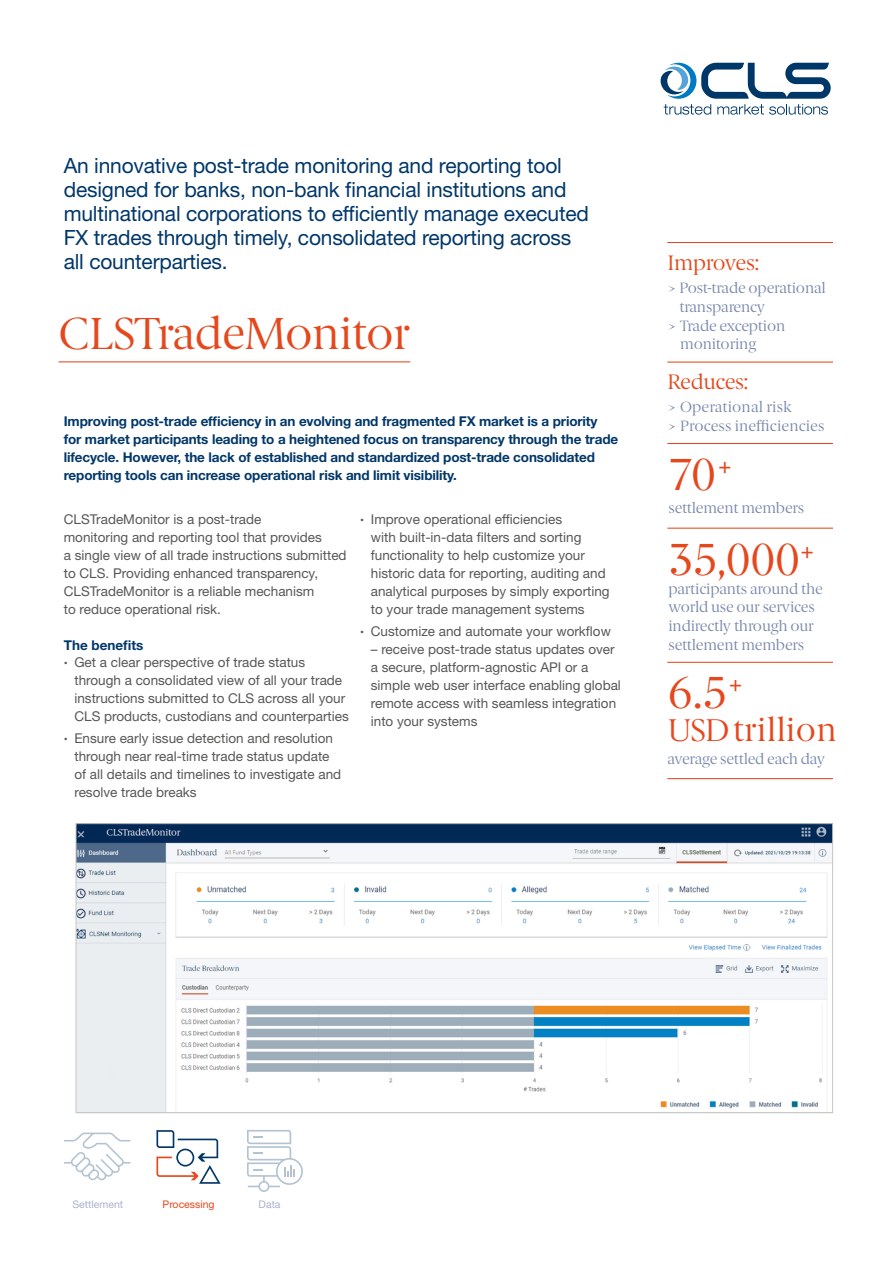
<style>
.page{position:relative;width:893px;height:1263px;background:#fff}
.page>*{position:absolute;margin:0;border:0;box-sizing:border-box;transform-origin:0 0}
.t1{font:45px "Berlingske Serif";letter-spacing:-.02em;color:#e5481d}
.t2{font:33px "Berlingske Serif";letter-spacing:.01em;color:#e5481d}
.t3{font:21px/24px "Helvetica Neue LT Std";letter-spacing:-.01em;color:#003769}
.t4{font:21px "Berlingske Serif";letter-spacing:-.01em;color:#e5481d}
.t5{font:15px/18.8px "Berlingske Serif";letter-spacing:-.01em;color:#7a88ad}
.t6{font:15px/18.8px "Berlingske Serif";letter-spacing:.01em;color:#7a88ad}
.t7{font:13.5px/18px "Helvetica Neue LT Std";color:#575756}
.t8{font:700 13.5px/18px "Helvetica Neue LT Std";letter-spacing:-.01em;color:#003769}
.t9{font:10.5px "Helvetica Neue LT Std";color:#acb3cd}
.t10{font:10.5px "Helvetica Neue LT Std";color:#e5481d}
.s1{font-family:"Helvetica Neue";font-size:11.25px}
.s2{font-size:31.5px}
</style>
<div class="page">
<svg style="left:661px;top:63px;width:170px;height:52px"></svg>
<hr style="left:58px;top:361px;width:352px;height:1px;background:#e5481d">
<svg style="left:64px;top:1132px;width:67px;height:48px"></svg>
<svg style="left:247px;top:1130px;width:56px;height:62px"></svg>
<svg style="left:156px;top:1130px;width:65px;height:54px"></svg>
<hr style="left:667px;top:242px;width:166px;height:1px;background:#e5481d">
<hr style="left:667px;top:362px;width:166px;height:1px;background:#e5481d">
<hr style="left:667px;top:443px;width:166px;height:1px;background:#e5481d">
<hr style="left:667px;top:528px;width:166px;height:1px;background:#e5481d">
<hr style="left:667px;top:778px;width:166px;height:1px;background:#e5481d">
<hr style="left:667px;top:662px;width:166px;height:1px;background:#e5481d">
<img style="left:78px;top:825px;width:753px;height:286px">
<p class="t3" style="left:64px;top:154px;width:527px">An innovative post-trade monitoring and reporting tool designed for banks, non-bank financial institutions and multinational corporations to efficiently manage executed FX trades through timely, consolidated reporting across all counterparties.</p>
<h1 class="t1" style="left:58px;top:304px;width:353px">CLSTradeMonitor</h1>
<p class="t8" style="left:64px;top:412px;width:556px">Improving post-trade efficiency in an evolving and fragmented FX market is a priority for market participants leading to a heightened focus on transparency through the trade lifecycle. However, the lack of established and standardized post-trade consolidated reporting tools can increase operational risk and limit visibility.</p>
<p class="t7" style="left:64px;top:510px;width:284px">CLSTradeMonitor is a post-trade<br>monitoring and reporting tool that provides<br>a single view of all trade instructions submitted to CLS. Providing enhanced transparency, CLSTradeMonitor is a reliable mechanism<br>to reduce operational risk.</p>
<p class="t8" style="left:64px;top:636px;width:81px">The benefits</p>
<p class="t7" style="left:74px;top:653px;width:276px;text-indent:-11px"><span class="s1">•</span> Get a clear perspective of trade status through a consolidated view of all your trade instructions submitted to CLS across all your CLS products, custodians and counterparties</p>
<p class="t7" style="left:74px;top:729px;width:268px;text-indent:-11px"><span class="s1">•</span> Ensure early issue detection and resolution through near real-time trade status update of all details and timelines to investigate and resolve trade breaks</p>
<p class="t7" style="left:371px;top:510px;width:240px;text-indent:-11px"><span class="s1">•</span> Improve operational efficiencies<br>with built-in-data filters and sorting functionality to help customize your historic data for reporting, auditing and analytical purposes by simply exporting to your trade management systems</p>
<p class="t7" style="left:360px;top:622px;width:252px"><span class="s1">•</span> Customize and automate your workflow</p>
<p class="t7" style="left:371px;top:640px;width:252px">– receive post-trade status updates over a secure, platform-agnostic API or a simple web user interface enabling global remote access with seamless integration into your systems</p>
<h3 class="t4" style="left:667px;top:249px;width:93px">Improves:</h3>
<p class="t5" style="left:667px;top:278px;width:160px">&gt; Post-trade operational</p>
<p class="t5" style="left:679px;top:297px;width:87px">transparency</p>
<p class="t5" style="left:667px;top:316px;width:119px">&gt; Trade exception</p>
<p class="t5" style="left:680px;top:335px;width:78px">monitoring</p>
<h3 class="t4" style="left:667px;top:368px;width:82px">Reduces:</h3>
<p class="t6" style="left:667px;top:397px;width:158px">&gt; Operational risk<br>&gt; Process inefficiencies</p>
<h1 class="t1" style="left:668px;top:445px;width:66px">70<sup>+</sup></h1>
<p class="t5" style="left:668px;top:499px;width:137px">settlement members</p>
<h1 class="t1" style="left:668px;top:530px;width:148px">35,000<sup>+</sup></h1>
<p class="t5" style="left:668px;top:579px;width:156px">participants around the world use our services indirectly through our settlement members</p>
<h1 class="t1" style="left:667px;top:663px;width:77px">6.5<sup>+</sup></h1>
<h2 class="t2" style="left:667px;top:708px;width:171px"><span class="s2">USD</span> trillion</h2>
<p class="t5" style="left:667px;top:750px;width:159px">average settled each day</p>
<p class="t9" style="left:72px;top:1197px;width:52px">Settlement</p>
<p class="t10" style="left:163px;top:1197px;width:54px">Processing</p>
<p class="t9" style="left:259px;top:1197px;width:23px">Data</p>
</div>
